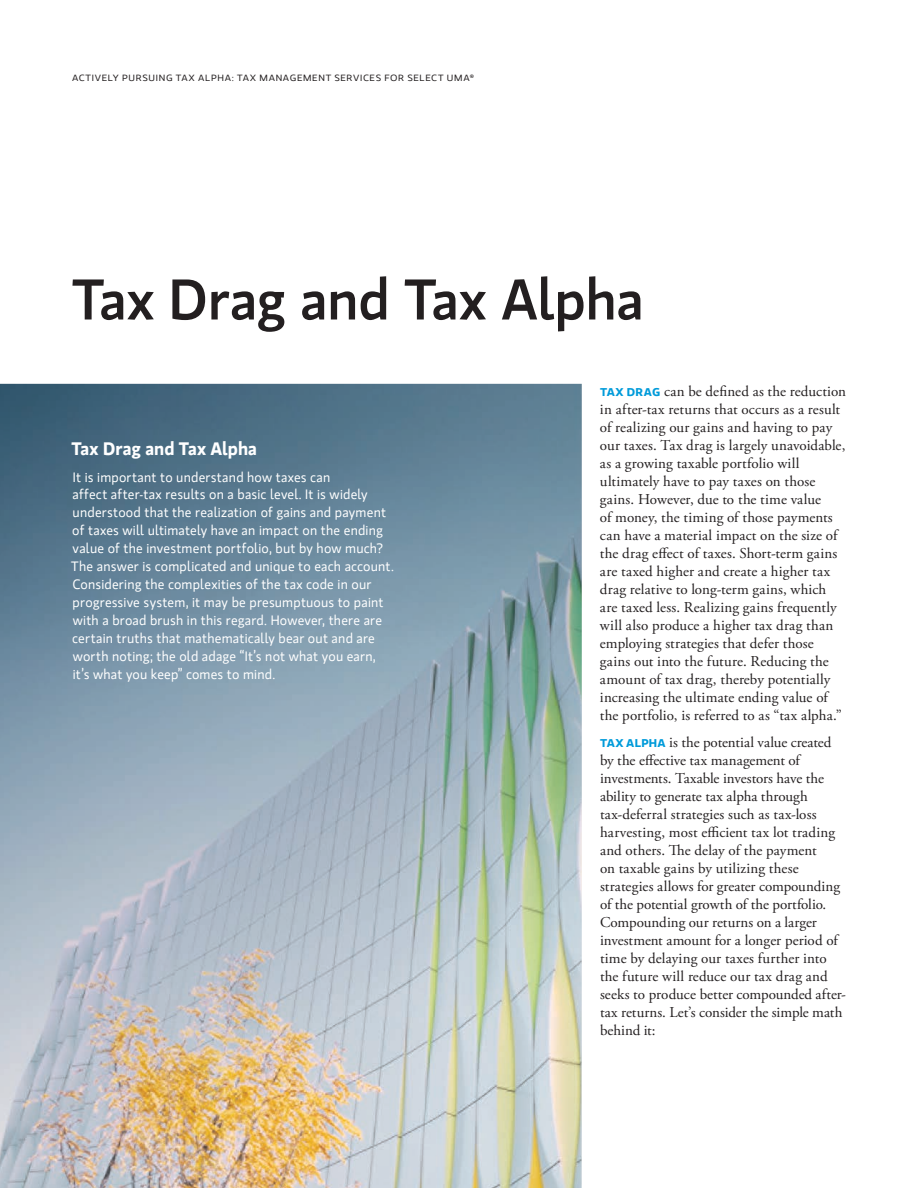
<style>
.page{position:relative;width:918px;height:1188px;background:#fff}
.page>*{position:absolute;margin:0;border:0;box-sizing:border-box;transform-origin:0 0}
.t1{font:500 57px "MS Gloriola II Std";letter-spacing:-.005em;color:#231f20}
.t2{font:700 18px "MS Gloriola II Std";color:#fff}
.t3{font:15px/18px "Adobe Garamond Pro";letter-spacing:.005em;color:#231f20}
.t4{font:13.5px/18px "MS Gloriola II Std";letter-spacing:.015em;color:#fff}
.t5{font:9px "MS Gloriola II Std";letter-spacing:.07em;color:#231f20;scale:1.1 1}
.s1{font-family:"MS Gloriola II Std";font-weight:700;font-size:11.25px;color:#009bda}
</style>
<div class="page">
<img style="left:0;top:384px;width:582px;height:804px">
<p class="t5" style="left:72px;top:72px;width:367px">ACTIVELY PURSUING TAX ALPHA: TAX MANAGEMENT SERVICES FOR SELECT UMA®</p>
<h1 class="t1" style="left:72px;top:260px;width:573px">Tax Drag and Tax Alpha</h1>
<p class="t2" style="left:71px;top:435px;width:187px">Tax Drag and Tax Alpha</p>
<p class="t4" style="left:71px;top:467px;width:324px">It is important to understand how taxes can<br>affect after-tax results on a basic level. It is widely understood that the realization of gains and payment of taxes will ultimately have an impact on the ending value of the investment portfolio, but by how much?<br>The answer is complicated and unique to each account.<br>Considering the complexities of the tax code in our progressive system, it may be presumptuous to paint with a broad brush in this regard. However, there are certain truths that mathematically bear out and are worth noting; the old adage “It’s not what you earn, it’s what you keep” comes to mind.</p>
<p class="t3" style="left:600px;top:383px;width:248px"><span class="s1">TAX DRAG</span> can be defined as the reduction in after-tax returns that occurs as a result of realizing our gains and having to pay our taxes. Tax drag is largely unavoidable, as a growing taxable portfolio will ultimately have to pay taxes on those gains. However, due to the time value<br>of money, the timing of those payments can have a material impact on the size of the drag effect of taxes. Short-term gains are taxed higher and create a higher tax drag relative to long-term gains, which are taxed less. Realizing gains frequently will also produce a higher tax drag than employing strategies that defer those gains out into the future. Reducing the amount of tax drag, thereby potentially increasing the ultimate ending value of the portfolio, is referred to as “tax alpha.”</p>
<p class="t3" style="left:600px;top:734px;width:247px"><span class="s1">TAX ALPHA</span> is the potential value created by the effective tax management of investments. Taxable investors have the ability to generate tax alpha through tax-deferral strategies such as tax-loss harvesting, most efficient tax lot trading and others. The delay of the payment<br>on taxable gains by utilizing these strategies allows for greater compounding of the potential growth of the portfolio.<br>Compounding our returns on a larger investment amount for a longer period of time by delaying our taxes further into the future will reduce our tax drag and seeks to produce better compounded after&shy;tax returns. Let’s consider the simple math behind it:</p>
</div>
